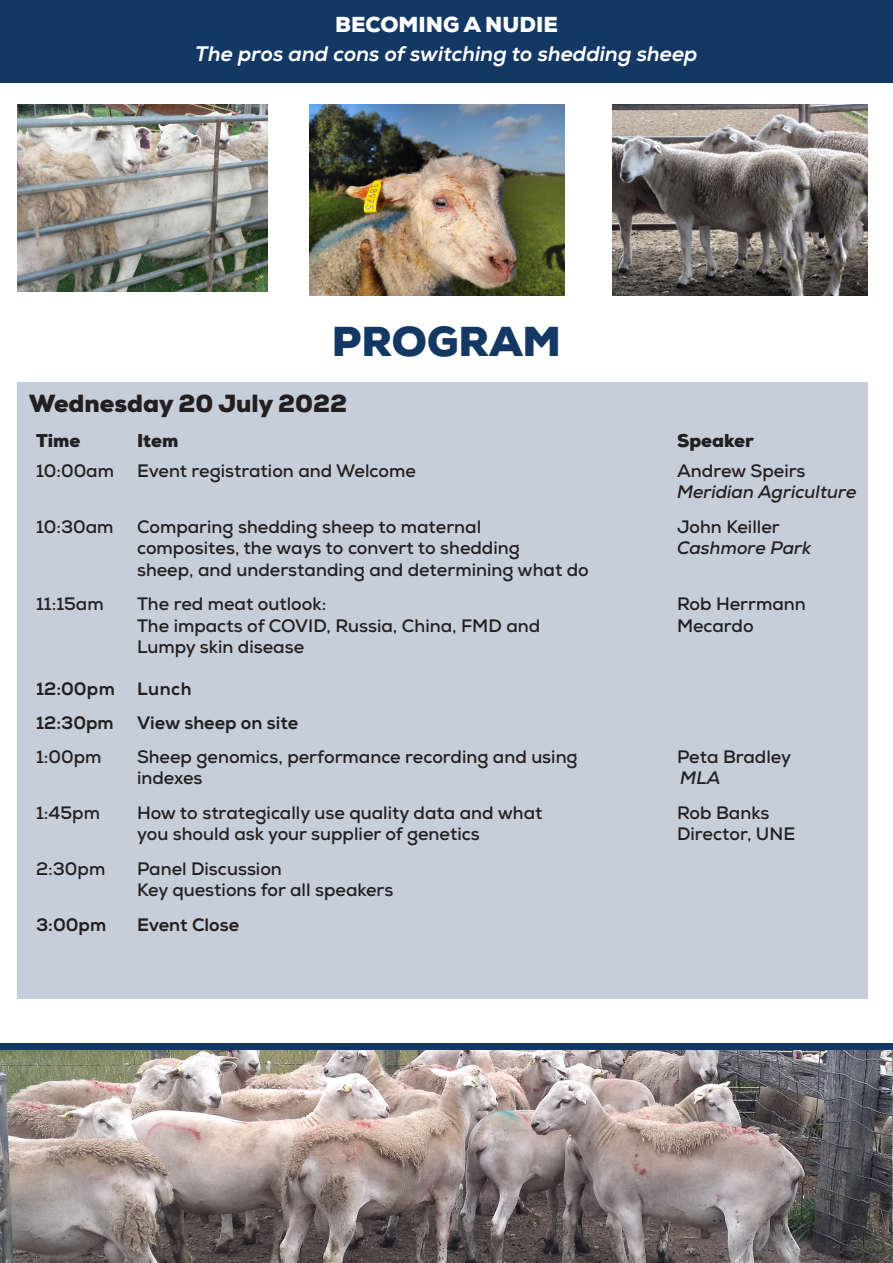
<style>
.page{position:relative;width:893px;height:1263px;background:#fff}
.page>*{position:absolute;margin:0;border:0;box-sizing:border-box;transform-origin:0 0}
.t1{font:900 40.5px "Nexa";color:#133863}
.t2{font:900 24px "Nexa";color:#231f20}
.t3{font:italic 21px "Nexa X Bold";color:#fff}
.t4{font:900 21px "Nexa";color:#fff}
.t5{font:700 18px/21.6px "Nexa";color:#231f20}
.t6{font:18px "Nexa X Bold";color:#231f20}
.t7{font:italic 700 18px "Nexa";color:#231f20}
.t8{font:900 18px "Nexa";color:#231f20}
.t9{font:18px "Nexa X Bold";letter-spacing:.025em;color:#231f20}
</style>
<div class="page">
<div style="left:17px;top:383px;width:851px;height:616px;background:#c6cfd9"></div>
<img style="left:0;top:1050px;width:892px;height:213px">
<div style="left:0;top:1043px;width:893px;height:7px;background:#133863"></div>
<div style="left:0;top:0;width:893px;height:83px;background:#133863"></div>
<img style="left:613px;top:104px;width:255px;height:192px">
<img style="left:17px;top:104px;width:250px;height:188px">
<img style="left:309px;top:104px;width:256px;height:192px">
<img style="left:892px;top:1050px;width:1px;height:213px">
<p class="t4" style="left:335px;top:10px;width:224px">BECOMING A NUDIE</p>
<p class="t3" style="left:195px;top:41px;width:504px">The pros and cons of switching to shedding sheep</p>
<p class="t1" style="left:332px;top:315px;width:231px">PROGRAM</p>
<p class="t2" style="left:29px;top:388px;width:320px">Wednesday 20 July 2022</p>
<p class="t8" style="left:36px;top:428px;width:46px">Time</p>
<p class="t8" style="left:137px;top:428px;width:43px">Item</p>
<p class="t8" style="left:677px;top:428px;width:78px">Speaker</p>
<p class="t5" style="left:36px;top:460px;width:80px">10:00am</p>
<p class="t5" style="left:137px;top:460px;width:280px">Event registration and Welcome</p>
<p class="t5" style="left:677px;top:460px;width:130px">Andrew Speirs</p>
<p class="t7" style="left:677px;top:480px;width:181px">Meridian Agriculture</p>
<p class="t5" style="left:36px;top:516px;width:79px">10:30am</p>
<p class="t5" style="left:137px;top:516px;width:346px">Comparing shedding sheep to maternal</p>
<p class="t5" style="left:677px;top:516px;width:104px">John Keiller</p>
<p class="t5" style="left:137px;top:537px;width:384px">composites, the ways to convert to shedding</p>
<p class="t7" style="left:677px;top:536px;width:136px">Cashmore Park</p>
<p class="t5" style="left:137px;top:559px;width:453px">sheep, and understanding and determining what do</p>
<p class="t5" style="left:36px;top:593px;width:69px">11:15am</p>
<p class="t5" style="left:137px;top:593px;width:191px">The red meat outlook:</p>
<p class="t5" style="left:677px;top:593px;width:130px">Rob Herrmann</p>
<p class="t5" style="left:137px;top:615px;width:405px">The impacts of COVID, Russia, China, FMD and</p>
<p class="t5" style="left:677px;top:615px;width:78px">Mecardo</p>
<p class="t5" style="left:137px;top:636px;width:169px">Lumpy skin disease</p>
<p class="t9" style="left:36px;top:677px;width:157px">12:00pm Lunch</p>
<p class="t6" style="left:36px;top:712px;width:79px">12:30pm</p>
<p class="t6" style="left:137px;top:712px;width:163px">View sheep on site</p>
<p class="t5" style="left:36px;top:746px;width:67px">1:00pm</p>
<p class="t5" style="left:137px;top:746px;width:442px">Sheep genomics, performance recording and using</p>
<p class="t5" style="left:677px;top:746px;width:116px">Peta Bradley</p>
<p class="t5" style="left:137px;top:767px;width:67px">indexes</p>
<p class="t7" style="left:680px;top:767px;width:42px">MLA</p>
<p class="t5" style="left:36px;top:802px;width:65px">1:45pm</p>
<p class="t5" style="left:137px;top:802px;width:407px">How to strategically use quality data and what</p>
<p class="t5" style="left:677px;top:802px;width:94px">Rob Banks</p>
<p class="t5" style="left:137px;top:823px;width:344px">you should ask your supplier of genetics</p>
<p class="t5" style="left:677px;top:823px;width:120px">Director, UNE</p>
<p class="t5" style="left:36px;top:858px;width:71px">2:30pm</p>
<p class="t5" style="left:137px;top:858px;width:258px">Panel Discussion<br>Key questions for all speakers</p>
<p class="t6" style="left:36px;top:913px;width:72px">3:00pm</p>
<p class="t6" style="left:137px;top:913px;width:104px">Event Close</p>
</div>
